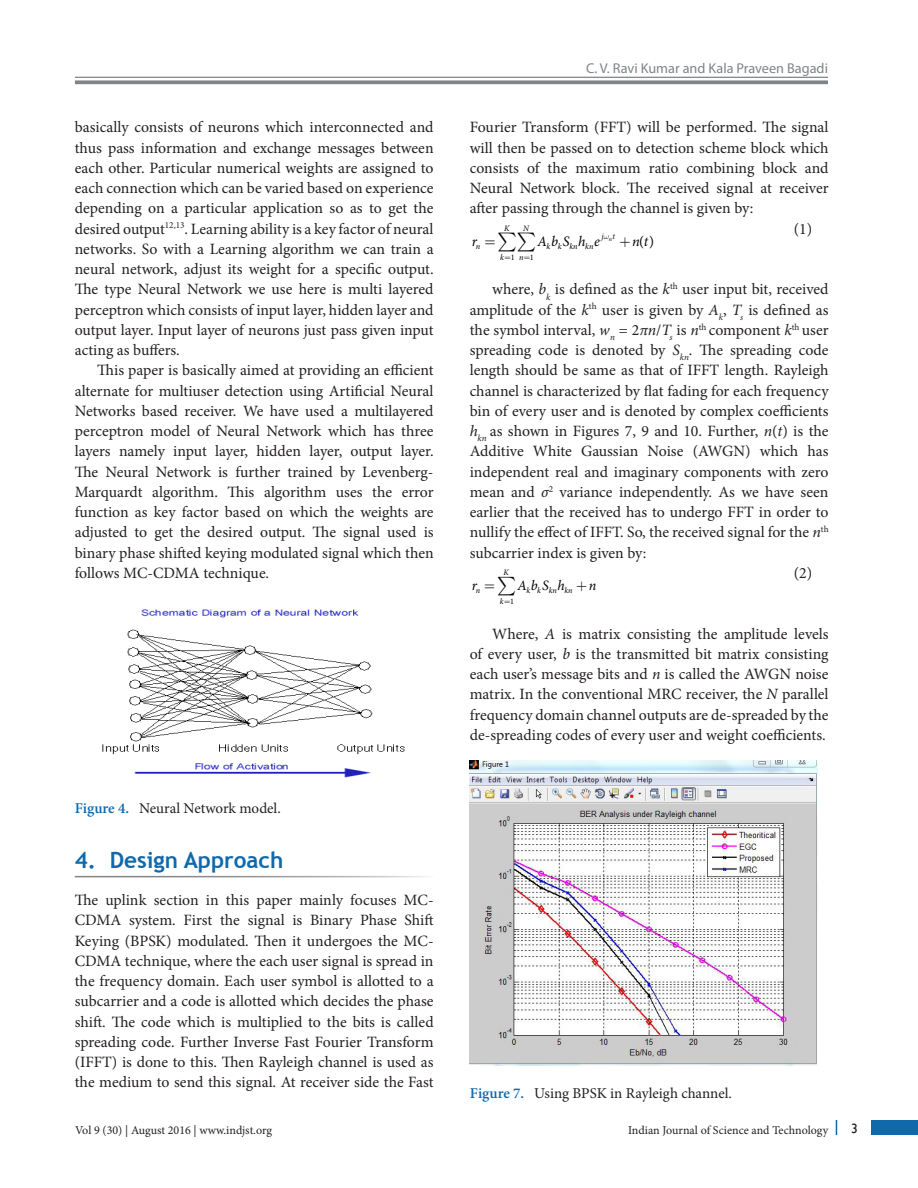
<style>
.page{position:relative;width:918px;height:1188px;background:#fff}
.page>*{position:absolute;margin:0;border:0;box-sizing:border-box;transform-origin:0 0}
.Body_Head{font:700 22.5px "Trebuchet MS";color:#0f69ab}
.Body_Text_Ind_F{font:15.75px/20.2px "Minion Pro";color:#231f20;text-align:justify}
.Body_Text{font:15.75px/20.2px "Minion Pro";letter-spacing:-.005em;color:#231f20;text-align:justify}
.t1{font:15px "Minion Pro";color:#231f20}
.t2{font:italic 14.55px "Minion Pro";color:#000}
.t3{font:14.55px "Minion Pro";color:#000}
.t4{font:italic 14.4px "Minion Pro";color:#000}
.t5{font:14.25px "Myriad Pro";color:#818487}
.t6{font:13.5px "Gill Sans";color:#231f20}
.t7{font:12px "Minion Pro";color:#231f20}
.t8{font:italic 8.4px "Minion Pro";letter-spacing:.87em;color:#000}
.t9{font:8.4px "Minion Pro";color:#000}
.t10{font:italic 8.25px "Minion Pro";letter-spacing:.87em;color:#000}
.t11{font:8.25px "Minion Pro";color:#000}
.t12{font:italic 6.15px "Minion Pro";color:#000}
.s1{font-weight:600;color:#0f69ab}
.s2{font-style:italic}
</style>
<div class="page">
<hr style="left:75px;top:77px;width:753px;height:1px;background:#818487">
<svg style="left:75px;top:80px;width:753px;height:4px;background:#8e9194"></svg>
<div style="left:872px;top:1120px;width:46px;height:15px;background:#0f69ab"></div>
<svg style="left:836px;top:1120px;width:1px;height:15px"></svg>
<img style="left:102px;top:609px;width:303px;height:169px">
<img style="left:470px;top:760px;width:348px;height:306px">
<p class="Body_Text" style="left:75px;top:117px;width:360px">basically consists of neurons which interconnected and thus pass information and exchange messages between each other. Particular numerical weights are assigned to each connection which can be varied based on experience depending on a particular application so as to get the desired output<sup>12,13</sup>. Learning ability is a key factor of neural networks. So with a Learning algorithm we can train a neural network, adjust its weight for a specific output.<br>The type Neural Network we use here is multi layered perceptron which consists of input layer, hidden layer and output layer. Input layer of neurons just pass given input acting as buffers.</p>
<p class="Body_Text_Ind_F" style="left:75px;top:360px;width:360px;text-indent:23px">This paper is basically aimed at providing an efficient alternate for multiuser detection using Artificial Neural Networks based receiver. We have used a multilayered perceptron model of Neural Network which has three layers namely input layer, hidden layer, output layer.<br>The Neural Network is further trained by Levenberg-Marquardt algorithm. This algorithm uses the error function as key factor based on which the weights are adjusted to get the desired output. The signal used is binary phase shifted keying modulated signal which then follows MC-CDMA technique.</p>
<p class="t1" style="left:75px;top:798px;width:208px"><span class="s1">Figure 4.</span> Neural Network model.</p>
<p class="Body_Head" style="left:75px;top:846px;width:210px">4. Design Approach</p>
<p class="Body_Text" style="left:75px;top:890px;width:360px">The uplink section in this paper mainly focuses MC-CDMA system. First the signal is Binary Phase Shift Keying (BPSK) modulated. Then it undergoes the MC-CDMA technique, where the each user signal is spread in the frequency domain. Each user symbol is allotted to a subcarrier and a code is allotted which decides the phase shift. The code which is multiplied to the bits is called spreading code. Further Inverse Fast Fourier Transform (IFFT) is done to this. Then Rayleigh channel is used as the medium to send this signal. At receiver side the Fast</p>
<p class="t5" style="left:586px;top:60px;width:243px">C. V. Ravi Kumar and Kala Praveen Bagadi</p>
<p class="Body_Text" style="left:470px;top:117px;width:360px">Fourier Transform (FFT) will be performed. The signal will then be passed on to detection scheme block which consists of the maximum ratio combining block and Neural Network block. The received signal at receiver after passing through the channel is given by:</p>
<p class="t9" style="left:511px;top:252px;width:5px">1</p>
<p class="t9" style="left:530px;top:252px;width:5px">1</p>
<p class="Body_Text" style="left:794px;top:219px;width:20px">(1)</p>
<p class="t8" style="left:504px;top:222px;width:7px">K</p>
<p class="t8" style="left:523px;top:222px;width:7px">N</p>
<p class="t8" style="left:602px;top:231px;width:15px">j t</p>
<p class="t2" style="left:472px;top:231px;width:7px">r</p>
<p class="t2" style="left:537px;top:231px;width:64px">AbS h e</p>
<p class="t2" style="left:632px;top:231px;width:18px">n t</p>
<p class="t3" style="left:639px;top:231px;width:16px">( )</p>
<p class="t12" style="left:609px;top:235px;width:5px">n</p>
<p class="t8" style="left:476px;top:241px;width:6px">n</p>
<p class="t8" style="left:547px;top:241px;width:48px">kkknkn</p>
<p class="t8" style="left:500px;top:251px;width:5px">k</p>
<p class="t8" style="left:519px;top:251px;width:6px">n</p>
<p class="Body_Text_Ind_F" style="left:470px;top:279px;width:360px;text-indent:23px">where, <span class="s2">b</span><sub>k</sub> is defined as the <span class="s2">k</span><sup>th</sup> user input bit, received amplitude of the <span class="s2">k</span><sup>th</sup> user is given by <span class="s2">A</span><sub>k</sub>, <span class="s2">T</span><sub>s</sub> is defined as the symbol interval, <span class="s2">w</span><sub>n</sub> = 2<span class="s2">πn</span>/<span class="s2">T</span><sub>s</sub> is <span class="s2">n</span><sup>th</sup> component <span class="s2">k</span><sup>th</sup> user spreading code is denoted by <span class="s2">S</span><sub>kn</sub>. The spreading code length should be same as that of IFFT length. Rayleigh channel is characterized by flat fading for each frequency bin of every user and is denoted by complex coefficients <span class="s2">h</span><sub>kn</sub> as shown in Figures 7, 9 and 10. Further, <span class="s2">n</span>(<span class="s2">t</span>) is the Additive White Gaussian Noise (AWGN) which has independent real and imaginary components with zero mean and <span class="s2">σ</span><sup>2</sup> variance independently. As we have seen earlier that the received has to undergo FFT in order to nullify the effect of IFFT. So, the received signal for the <span class="s2">n</span><sup>th </sup>subcarrier index is given by:</p>
<p class="t11" style="left:510px;top:595px;width:5px">1</p>
<p class="Body_Text" style="left:794px;top:563px;width:20px">(2)</p>
<p class="t10" style="left:504px;top:566px;width:7px">K</p>
<p class="t4" style="left:472px;top:575px;width:7px">r</p>
<p class="t4" style="left:517px;top:575px;width:49px">AbS h</p>
<p class="t4" style="left:589px;top:575px;width:9px">n</p>
<p class="t10" style="left:476px;top:585px;width:6px">n</p>
<p class="t10" style="left:526px;top:585px;width:48px">kkknkn</p>
<p class="t10" style="left:500px;top:595px;width:5px">k</p>
<p class="Body_Text_Ind_F" style="left:470px;top:624px;width:360px;text-indent:23px">Where, <span class="s2">A</span> is matrix consisting the amplitude levels of every user, <span class="s2">b</span> is the transmitted bit matrix consisting each user’s message bits and <span class="s2">n</span> is called the AWGN noise matrix. In the conventional MRC receiver, the <span class="s2">N</span> parallel frequency domain channel outputs are de-spreaded by the de-spreading codes of every user and weight coefficients.</p>
<p class="t1" style="left:470px;top:1083px;width:263px"><span class="s1">Figure 7.</span> Using BPSK in Rayleigh channel.</p>
<p class="t7" style="left:75px;top:1122px;width:198px">Vol 9 (30) | August 2016 | www.indjst.org</p>
<p class="t7" style="left:628px;top:1123px;width:202px">Indian Journal of Science and Technology</p>
<p class="t6" style="left:851px;top:1120px;width:8px">3</p>
</div>
